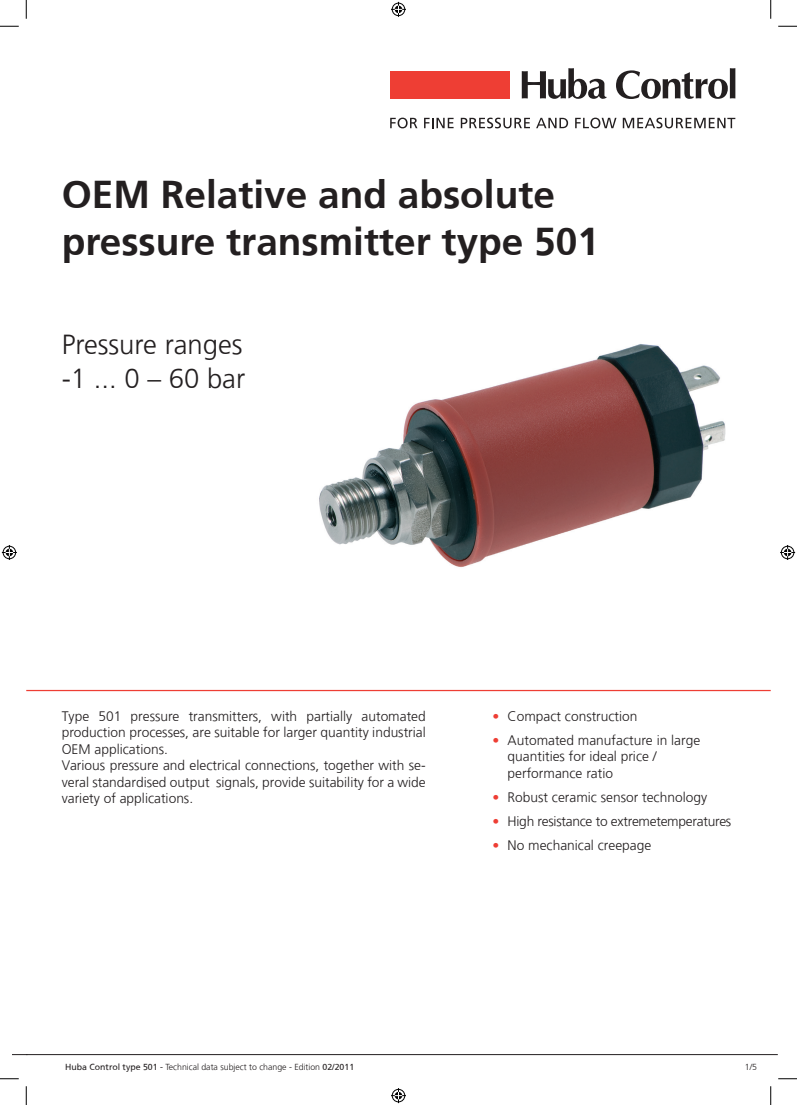
<style>
.page{position:relative;width:797px;height:1105px;background:#fff}
.page>*{position:absolute;margin:0;border:0;box-sizing:border-box;transform-origin:0 0}
.t1{font:700 38.75px/46.5px "Frutiger";color:#231f20}
.t2{font:300 27.5px "Frutiger";color:#231f20}
.Lauftext_Produkte{font:300 13.75px/16.5px "Frutiger";color:#231f20;text-align:justify}
.Lauftext_Produkte-2{font:300 13.75px "Frutiger";letter-spacing:-.02em;color:#231f20}
.t3{font:300 8.75px "Frutiger";color:#231f20}
.s1{color:#ee3e34}
.s2{font-weight:400}
</style>
<div class="page">
<hr style="left:26px;top:1054px;width:751px;height:1px;background:#231f20">
<svg style="left:12px;top:1054px;width:14px;height:1px"></svg>
<hr style="left:26px;top:690px;width:744px;height:1px;background:#ee3e34">
<svg style="left:522px;top:68px;width:84px;height:31px"></svg>
<svg style="left:616px;top:68px;width:119px;height:31px"></svg>
<svg style="left:390px;top:118px;width:27px;height:10px"></svg>
<svg style="left:424px;top:118px;width:29px;height:10px"></svg>
<svg style="left:461px;top:118px;width:69px;height:10px"></svg>
<svg style="left:536px;top:118px;width:32px;height:10px"></svg>
<svg style="left:575px;top:118px;width:41px;height:10px"></svg>
<svg style="left:622px;top:118px;width:113px;height:10px"></svg>
<div style="left:390px;top:71px;width:119px;height:27px;background:#ee3e34"></div>
<img style="left:319px;top:344px;width:407px;height:223px">
<svg style="left:0;top:25px;width:19px;height:2px"></svg>
<svg style="left:778px;top:25px;width:19px;height:2px"></svg>
<svg style="left:0;top:1078px;width:19px;height:1px"></svg>
<svg style="left:778px;top:1078px;width:19px;height:1px"></svg>
<svg style="left:25px;top:0;width:2px;height:19px"></svg>
<svg style="left:25px;top:1086px;width:2px;height:19px"></svg>
<svg style="left:770px;top:0;width:1px;height:19px"></svg>
<svg style="left:770px;top:1086px;width:1px;height:19px"></svg>
<svg style="left:391px;top:2px;width:15px;height:15px"></svg>
<svg style="left:391px;top:1088px;width:15px;height:15px"></svg>
<svg style="left:2px;top:545px;width:15px;height:15px"></svg>
<svg style="left:780px;top:545px;width:15px;height:15px"></svg>
<p class="t1" style="left:62px;top:171px;width:538px">OEM Relative and absolute pressure transmitter type 501</p>
<p class="t2" style="left:62px;top:329px;width:182px">Pressure ranges</p>
<p class="t2" style="left:62px;top:362px;width:185px">-1 ... 0 – 60 bar</p>
<p class="Lauftext_Produkte" style="left:62px;top:708px;width:365px">Type 501 pressure transmitters, with partially automated production processes, are suitable for larger quantity industrial OEM applications.</p>
<p class="Lauftext_Produkte" style="left:62px;top:757px;width:365px">Various pressure and electrical connections, together with se&shy;veral standardised output signals, provide suitability for a wide variety of applications.</p>
<p class="Lauftext_Produkte" style="left:492px;top:708px;width:146px"><span class="s1">•</span> Compact construction</p>
<p class="Lauftext_Produkte" style="left:507px;top:732px;width:194px;text-align:left;text-indent:-15px"><span class="s1">•</span> Automated manufacture in large quantities for ideal price / performance ratio</p>
<p class="Lauftext_Produkte" style="left:492px;top:789px;width:216px"><span class="s1">•</span> Robust ceramic sensor technology</p>
<p class="Lauftext_Produkte-2" style="left:492px;top:813px;width:240px"><span class="s1">•</span> High resistance to extremetemperatures</p>
<p class="Lauftext_Produkte" style="left:492px;top:837px;width:160px"><span class="s1">•</span> No mechanical creepage</p>
<p class="t3" style="left:65px;top:1062px;width:290px"><span class="s2">Huba Control type 501 -</span> Technical data subject to change - Edition <span class="s2">02/2011</span></p>
<p class="t3" style="left:745px;top:1062px;width:14px">1/5</p>
</div>
